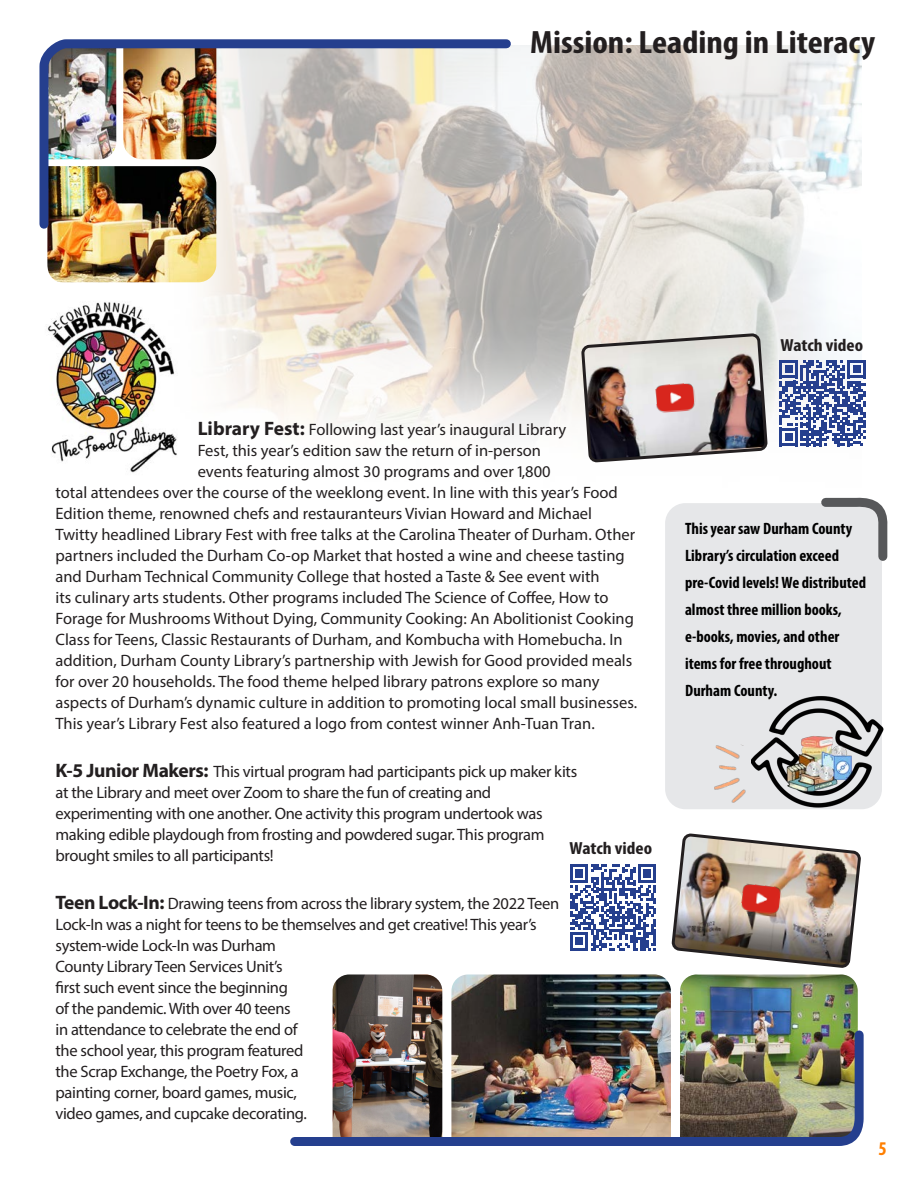
<style>
.page{position:relative;width:918px;height:1188px;background:#fff}
.page>*{position:absolute;margin:0;border:0;box-sizing:border-box;transform-origin:0 0}
.t1{font:700 condensed 32.4px "Myriad Pro";color:#231f20;scale:1.11 1}
.t2{font:700 condensed 19.5px "Myriad Pro";color:#ff7f00}
.t3{font:700 condensed 17.55px "Myriad Pro";color:#231f20;scale:1.11 1}
.t4{font:16.5px "Myriad Pro";color:#231f20}
.t5{font:16.5px/21px "Myriad Pro";letter-spacing:-.02em;color:#231f20}
.t6{font:700 condensed 16.5px/27px "Myriad Pro";color:#000}
.s1{font-weight:700;font-size:19.5px}
</style>
<div class="page">
<img style="left:158px;top:45px;width:703px;height:418px">
<img style="left:680px;top:974px;width:178px;height:52px">
<img style="left:451px;top:974px;width:220px;height:52px">
<img style="left:333px;top:974px;width:109px;height:52px">
<img style="left:47px;top:233px;width:169px;height:49px">
<img style="left:290px;top:1026px;width:574px;height:120px">
<svg style="left:780px;top:360px;width:86px;height:86px"></svg>
<img style="left:583px;top:334px;width:184px;height:127px">
<img style="left:655px;top:383px;width:41px;height:30px">
<svg style="left:570px;top:864px;width:86px;height:87px"></svg>
<img style="left:671px;top:833px;width:190px;height:135px">
<img style="left:741px;top:883px;width:41px;height:32px">
<img style="left:39px;top:39px;width:476px;height:194px">
<div style="left:665px;top:503px;width:217px;height:306px;background:#e6e7e9;border-radius:20px"></div>
<svg style="left:821px;top:497px;width:67px;height:64px"></svg>
<img style="left:770px;top:696px;width:114px;height:113px">
<img style="left:714px;top:727px;width:73px;height:82px">
<img style="left:47px;top:296px;width:137px;height:177px">
<p class="t1" style="left:530px;top:21px;width:312px">Mission: Leading in Literacy</p>
<p class="t4" style="left:198px;top:419px;width:370px"><span class="s1">Library Fest:</span> Following last year’s inaugural Library</p>
<p class="t4" style="left:198px;top:440px;width:345px">Fest, this year’s edition saw the return of in-person</p>
<p class="t4" style="left:198px;top:461px;width:354px">events featuring almost 30 programs and over 1,800</p>
<p class="t4" style="left:56px;top:482px;width:564px">total attendees over the course of the weeklong event. In line with this year’s Food</p>
<p class="t4" style="left:56px;top:503px;width:538px">Edition theme, renowned chefs and restauranteurs Vivian Howard and Michael</p>
<p class="t4" style="left:56px;top:524px;width:581px">Twitty headlined Library Fest with free talks at the Carolina Theater of Durham. Other</p>
<p class="t4" style="left:56px;top:545px;width:571px">partners included the Durham Co-op Market that hosted a wine and cheese tasting</p>
<p class="t4" style="left:56px;top:566px;width:546px">and Durham Technical Community College that hosted a Taste &amp; See event with</p>
<p class="t4" style="left:56px;top:587px;width:555px">its culinary arts students. Other programs included The Science of Coffee, How to</p>
<p class="t4" style="left:56px;top:608px;width:580px">Forage for Mushrooms Without Dying, Community Cooking: An Abolitionist Cooking</p>
<p class="t4" style="left:56px;top:629px;width:569px">Class for Teens, Classic Restaurants of Durham, and Kombucha with Homebucha. In</p>
<p class="t4" style="left:56px;top:650px;width:578px">addition, Durham County Library’s partnership with Jewish for Good provided meals</p>
<p class="t4" style="left:56px;top:671px;width:546px">for over 20 households. The food theme helped library patrons explore so many</p>
<p class="t4" style="left:56px;top:692px;width:583px">aspects of Durham’s dynamic culture in addition to promoting local small businesses.</p>
<p class="t4" style="left:56px;top:713px;width:541px">This year’s Library Fest also featured a logo from contest winner Anh-Tuan Tran.</p>
<p class="t5" style="left:56px;top:761px;width:523px"><span class="s1">K-5 Junior Makers:</span> This virtual program had participants pick up maker kits at the Library and meet over Zoom to share the fun of creating and experimenting with one another. One activity this program undertook was making edible playdough from frosting and powdered sugar. This program brought smiles to all participants!</p>
<p class="t5" style="left:55px;top:893px;width:505px"><span class="s1">Teen Lock-In:</span> Drawing teens from across the library system, the 2022 Teen Lock-In was a night for teens to be themselves and get creative! This year’s system-wide Lock-In was Durham<br>County Library Teen Services Unit’s<br>first such event since the beginning<br>of the pandemic. With over 40 teens<br>in attendance to celebrate the end of<br>the school year, this program featured<br>the Scrap Exchange, the Poetry Fox, a<br>painting corner, board games, music,<br>video games, and cupcake decorating.</p>
<p class="t3" style="left:570px;top:837px;width:76px">Watch video</p>
<p class="t3" style="left:781px;top:334px;width:76px">Watch video</p>
<p class="t6" style="left:685px;top:515px;width:183px">This year saw Durham County<br>Library’s circulation exceed pre-Covid levels! We distributed almost three million books, e-books, movies, and other items for free throughout<br>Durham County.</p>
<p class="t2" style="left:878px;top:1136px;width:10px">5</p>
</div>
